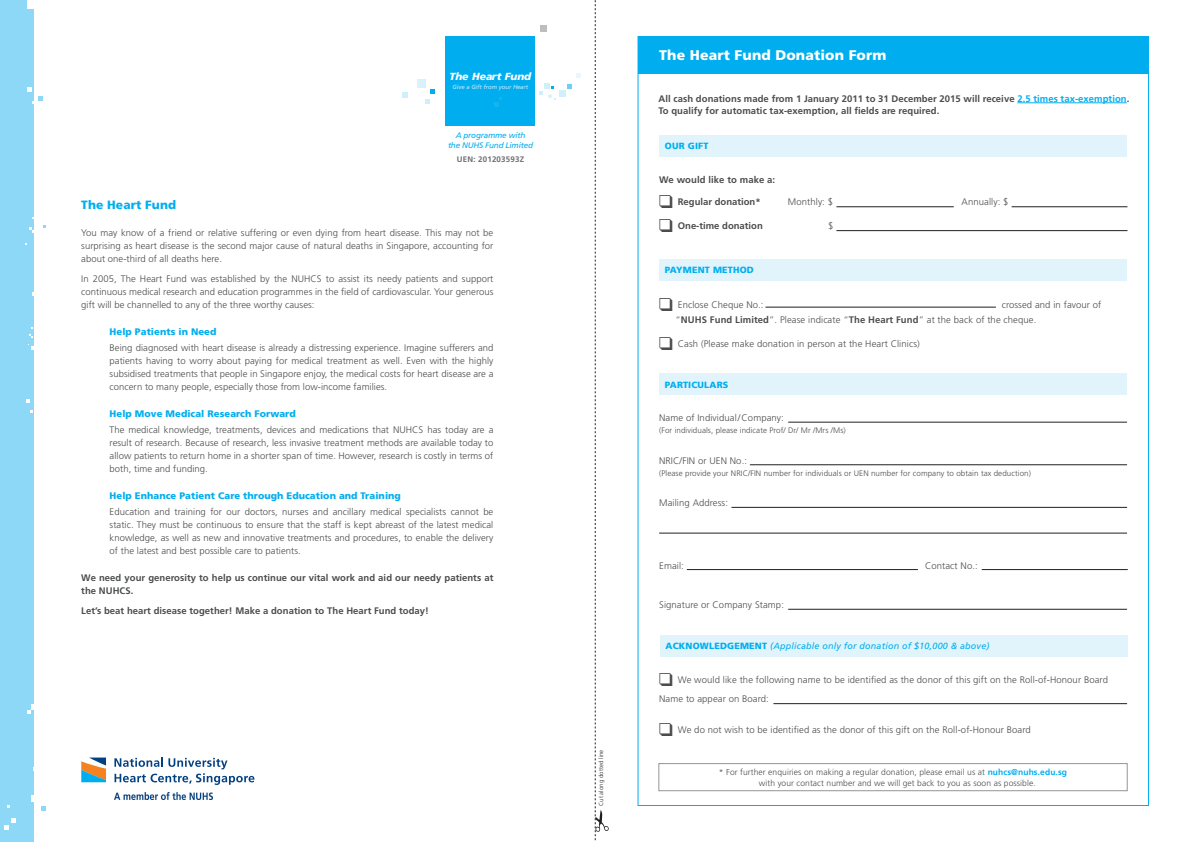
<style>
.page{position:relative;width:1191px;height:842px;background:#fff}
.page>*{position:absolute;margin:0;border:0;box-sizing:border-box;transform-origin:0 0}
.t1{font:900 14px "Frutiger LT Std";letter-spacing:.01em;color:#fff}
.t2{font:900 12px "Frutiger LT Std";letter-spacing:.005em;color:#00aeef}
.t3{font:italic 900 10.2px "Frutiger LT Std";letter-spacing:-.01em;color:#fff}
.t4{font:300 9.5px/13px "Frutiger LT Std";letter-spacing:.01em;color:#4b4c4d;text-align:justify}
.t5{font:700 9.5px/13px "Frutiger LT Std";letter-spacing:.005em;color:#4b4c4d}
.t6{font:900 9.5px "Frutiger LT Std";letter-spacing:.005em;color:#00aeef}
.t7{font:italic 9px "Frutiger LT Std";letter-spacing:.02em;color:#00aeef}
.t8{font:900 9px "Frutiger LT Std";letter-spacing:.02em;color:#00aeef}
.t9{font:300 8.5px/10.5px "Frutiger LT Std";letter-spacing:.01em;color:#4b4c4d}
.t10{font:300 8px "Frutiger LT Std";letter-spacing:.01em;color:#4b4c4d}
.t11{font:italic 8px/10px "Frutiger LT Std";letter-spacing:-.025em;color:#00aeef;text-align:center}
.t12{font:700 8px "Frutiger LT Std";letter-spacing:.02em;color:#6c6d70}
.t13{font:300 6px "Frutiger LT Std";letter-spacing:.015em;color:#231f20}
.t14{font:italic 5.9px "Frutiger LT Std";letter-spacing:-.025em;color:#c6eafa}
.s1{color:#00aeef}
.s2{font-family:"Monotype Sorts";font-weight:400;font-size:18px}
.s3{font-weight:700}
.s4{font-weight:900;font-style:normal}
.s5{font-weight:700;color:#00aeef}
</style>
<div class="page">
<div style="left:638px;top:37px;width:510px;height:37px;background:#00aeef"></div>
<hr style="left:1017px;top:103px;width:109px;height:1px;background:#00aeef">
<div style="left:659px;top:373px;width:468px;height:22px;background:#e1f4fc"></div>
<hr style="left:788px;top:422px;width:339px;height:1px;background:#231f20">
<hr style="left:750px;top:464px;width:377px;height:1px;background:#231f20">
<hr style="left:731px;top:507px;width:396px;height:1px;background:#231f20">
<hr style="left:659px;top:533px;width:468px;height:1px;background:#231f20">
<hr style="left:788px;top:609px;width:339px;height:1px;background:#231f20">
<hr style="left:687px;top:569px;width:231px;height:1px;background:#231f20">
<hr style="left:981px;top:569px;width:146px;height:1px;background:#231f20">
<hr style="left:765px;top:307px;width:231px;height:1px;background:#231f20">
<div style="left:659px;top:259px;width:468px;height:22px;background:#e1f4fc"></div>
<div style="left:658px;top:763px;width:469px;height:28px;border:1px solid #939598"></div>
<div style="left:660px;top:635px;width:467px;height:22px;background:#e1f4fc"></div>
<hr style="left:773px;top:703px;width:354px;height:1px;background:#231f20">
<div style="left:659px;top:135px;width:468px;height:21px;background:#e1f4fc"></div>
<hr style="left:836px;top:230px;width:291px;height:1px;background:#231f20">
<hr style="left:836px;top:206px;width:117px;height:1px;background:#231f20">
<hr style="left:1011px;top:206px;width:116px;height:1px;background:#231f20">
<img style="left:114px;top:793px;width:98px;height:6px">
<svg style="left:114px;top:758px;width:140px;height:27px"></svg>
<svg style="left:81px;top:757px;width:25px;height:25px"></svg>
<div style="left:445px;top:36px;width:90px;height:90px;background:#00aeef"></div>
<svg style="left:540px;top:26px;width:6px;height:6px"></svg>
<svg style="left:576px;top:74px;width:4px;height:4px"></svg>
<div style="left:417px;top:79px;width:8px;height:9px;background:#d8f2fc"></div>
<svg style="left:494px;top:97px;width:8px;height:10px"></svg>
<svg style="left:403px;top:92px;width:5px;height:5px"></svg>
<svg style="left:425px;top:90px;width:10px;height:14px"></svg>
<svg style="left:539px;top:84px;width:33px;height:16px"></svg>
<div style="left:0;top:0;width:34px;height:842px;background:#8dd7f7"></div>
<svg style="left:27px;top:704px;width:7px;height:10px"></svg>
<svg style="left:41px;top:806px;width:5px;height:5px"></svg>
<div style="left:31px;top:795px;width:7px;height:7px;background:#fff"></div>
<svg style="left:27px;top:87px;width:16px;height:17px"></svg>
<svg style="left:25px;top:217px;width:21px;height:28px"></svg>
<svg style="left:5px;top:818px;width:11px;height:11px"></svg>
<svg style="left:28px;top:327px;width:6px;height:23px"></svg>
<svg style="left:27px;top:399px;width:6px;height:14px"></svg>
<div style="left:27px;top:0;width:54px;height:9px;background:#fff"></div>
<svg style="left:595px;top:0;width:13px;height:841px"></svg>
<p class="t3" style="left:449px;top:71px;width:83px">The Heart Fund</p>
<p class="t14" style="left:452px;top:83px;width:77px">Give a Gift from your Heart</p>
<p class="t11" style="left:448px;top:130px;width:87px">A programme with<br>the NUHS Fund Limited</p>
<p class="t12" style="left:457px;top:154px;width:69px">UEN: 201203593Z</p>
<p class="t2" style="left:81px;top:197px;width:96px">The Heart Fund</p>
<p class="t4" style="left:81px;top:226px;width:413px">You may know of a friend or relative suffering or even dying from heart disease. This may not be surprising as heart disease is the second major cause of natural deaths in Singapore, accounting for about one-third of all deaths here.</p>
<p class="t4" style="left:81px;top:272px;width:413px">In 2005, The Heart Fund was established by the NUHCS to assist its needy patients and support continuous medical research and education programmes in the field of cardiovascular. Your generous gift will be channelled to any of the three worthy causes:</p>
<p class="t6" style="left:110px;top:326px;width:108px">Help Patients in Need</p>
<p class="t4" style="left:110px;top:341px;width:385px">Being diagnosed with heart disease is already a distressing experience. Imagine sufferers and patients having to worry about paying for medical treatment as well. Even with the highly subsidised treatments that people in Singapore enjoy, the medical costs for heart disease are a concern to many people, especially those from low-income families.</p>
<p class="t6" style="left:110px;top:408px;width:188px">Help Move Medical Research Forward</p>
<p class="t4" style="left:110px;top:423px;width:385px">The medical knowledge, treatments, devices and medications that NUHCS has today are a result of research. Because of research, less invasive treatment methods are available today to allow patients to return home in a shorter span of time. However, research is costly in terms of both, time and funding.</p>
<p class="t6" style="left:110px;top:490px;width:293px">Help Enhance Patient Care through Education and Training</p>
<p class="t4" style="left:110px;top:505px;width:385px">Education and training for our doctors, nurses and ancillary medical specialists cannot be static. They must be continuous to ensure that the staff is kept abreast of the latest medical knowledge, as well as new and innovative treatments and procedures, to enable the delivery of the latest and best possible care to patients.</p>
<p class="t5" style="left:81px;top:571px;width:413px">We need your generosity to help us continue our vital work and aid our needy patients at the NUHCS.</p>
<p class="t5" style="left:81px;top:605px;width:349px">Let’s beat heart disease together! Make a donation to The Heart Fund today!</p>
<p class="t13" style="left:598px;top:806px;width:58px;rotate:-90deg">Cut along dotted line</p>
<h1 class="t1" style="left:659px;top:47px;width:229px">The Heart Fund Donation Form</h1>
<p class="t5" style="left:658px;top:92px;width:472px;line-height:12.5px">All cash donations made from 1 January 2011 to 31 December 2015 will receive <span class="s1">2.5 times tax-exemption</span>.<br>To qualify for automatic tax-exemption, all fields are required.</p>
<p class="t8" style="left:665px;top:140px;width:45px">OUR GIFT</p>
<p class="t5" style="left:659px;top:173px;width:118px">We would like to make a:</p>
<p class="t5" style="left:659px;top:195px;width:103px"><span class="s2">q</span> Regular donation*</p>
<p class="t5" style="left:659px;top:220px;width:105px"><span class="s2">q</span> One-time donation</p>
<p class="t4" style="left:828px;top:219px;width:7px">$</p>
<p class="t4" style="left:788px;top:195px;width:47px">Monthly: $</p>
<p class="t4" style="left:961px;top:195px;width:48px">Annually: $</p>
<p class="t8" style="left:665px;top:265px;width:91px">PAYMENT METHOD</p>
<p class="t4" style="left:659px;top:298px;width:106px"><span class="s2">q</span> Enclose Cheque No.:</p>
<p class="t4" style="left:675px;top:297px;width:427px;line-height:15px;text-indent:326px">crossed and in favour of “<span class="s3">NUHS Fund Limited</span>”. Please indicate “<span class="s3">The Heart Fund</span>” at the back of the cheque.</p>
<p class="t4" style="left:659px;top:338px;width:262px"><span class="s2">q</span> Cash (Please make donation in person at the Heart Clinics)</p>
<p class="t8" style="left:665px;top:379px;width:65px">PARTICULARS</p>
<p class="t4" style="left:659px;top:412px;width:126px">Name of Individual/Company:</p>
<p class="t10" style="left:659px;top:426px;width:188px">(For individuals, please indicate Prof/ Dr/ Mr /Mrs /Ms)</p>
<p class="t4" style="left:659px;top:454px;width:89px">NRIC/FIN or UEN No.:</p>
<p class="t10" style="left:659px;top:468px;width:373px">(Please provide your NRIC/FIN number for individuals or UEN number for company to obtain tax deduction)</p>
<p class="t4" style="left:659px;top:497px;width:70px">Mailing Address:</p>
<p class="t4" style="left:659px;top:559px;width:26px">Email:</p>
<p class="t4" style="left:925px;top:559px;width:54px">Contact No.:</p>
<p class="t4" style="left:659px;top:599px;width:126px">Signature or Company Stamp:</p>
<p class="t7" style="left:665px;top:641px;width:325px"><span class="s4">ACKNOWLEDGEMENT</span> (Applicable only for donation of $10,000 &amp; above)</p>
<p class="t4" style="left:659px;top:670px;width:450px;line-height:19.3px"><span class="s2">q</span> We would like the following name to be identified as the donor of this gift on the Roll-of-Honour Board<br>Name to appear on Board:</p>
<p class="t4" style="left:659px;top:723px;width:373px"><span class="s2">q</span> We do not wish to be identified as the donor of this gift on the Roll-of-Honour Board</p>
<p class="t9" style="left:759px;top:767px;width:310px;text-indent:-40px">* For further enquiries on making a regular donation, please email us at <span class="s5">nuhcs@nuhs.edu.sg </span>with your contact number and we will get back to you as soon as possible.</p>
</div>
